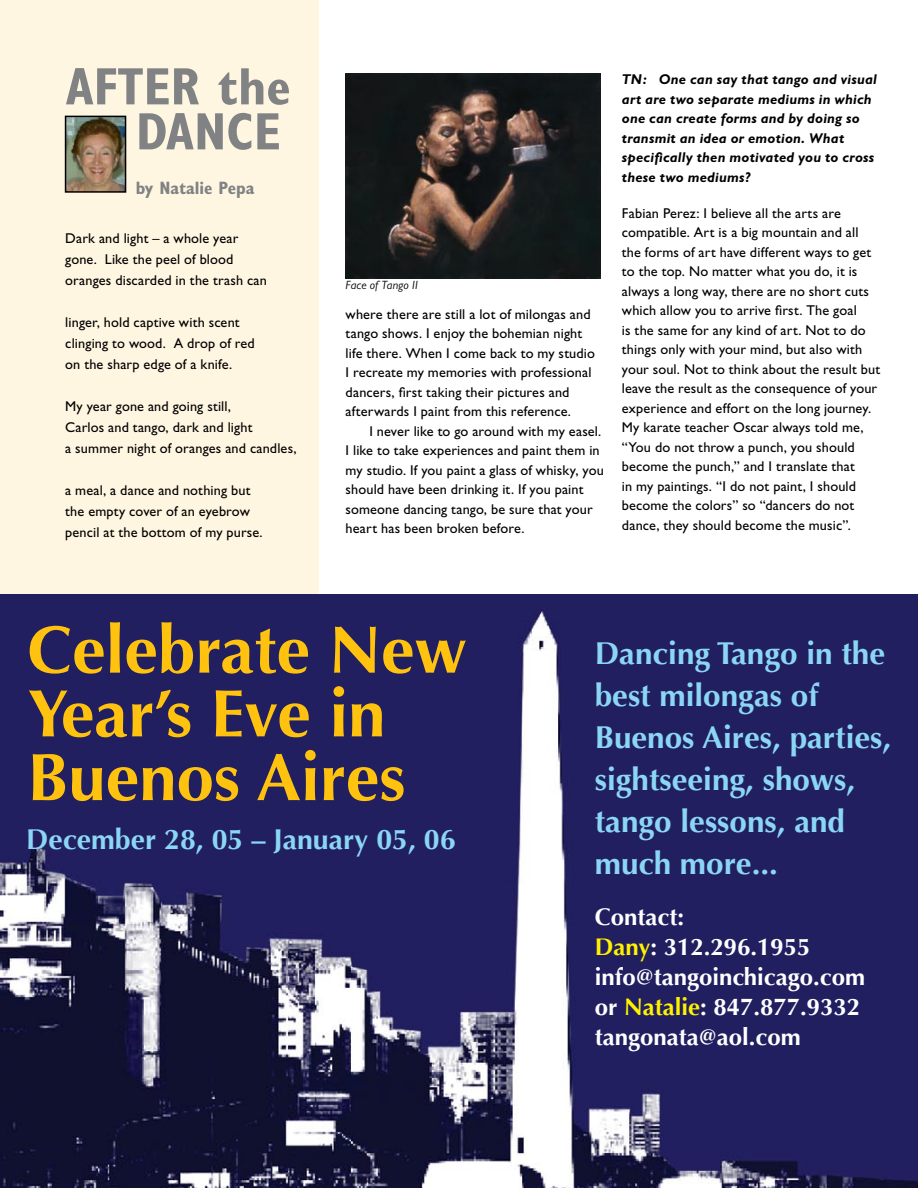
<style>
.page{position:relative;width:918px;height:1188px;background:#fff}
.page>*{position:absolute;margin:0;border:0;box-sizing:border-box;transform-origin:0 0}
.t1{font:700 67.2px/63.8px "Optima";color:#ffc20e}
.t2{font:700 condensed 52.8px/45px "Gill Sans";color:#808284;text-align:right}
.t3{font:700 31.5px/42px "Optima";color:#8ad6f4}
.t4{font:700 28.5px "Optima";color:#8ad6f4}
.t5{font:700 24px/30px "Optima";color:#fff}
.t6{font:700 condensed 18px "Gill Sans";color:#808284}
.t7{font:14.25px/19.5px "Gill Sans";letter-spacing:.01em;color:#000}
.t8{font:italic 700 14.25px/19.5px "Gill Sans";letter-spacing:.015em;color:#000}
.t9{font:italic 12px "Gill Sans";letter-spacing:.01em;color:#000}
.s1{font-family:"Palatino"}
.s2{color:#fff200}
</style>
<div class="page">
<div style="left:0;top:0;width:319px;height:602px;background:#fff6e2"></div>
<img style="left:0;top:594px;width:918px;height:594px">
<img style="left:68px;top:119px;width:55px;height:71px">
<div style="left:65px;top:116px;width:61px;height:77px;border:2px solid #000"></div>
<img style="left:346px;top:74px;width:254px;height:204px">
<svg style="left:65px;top:1115px;width:5px;height:7px"></svg>
<h2 class="t2" style="left:66px;top:64px;width:227px">AFTER the<br>DANCE</h2>
<p class="t6" style="left:136px;top:178px;width:120px">by Natalie Pepa</p>
<p class="t7" style="left:65px;top:228px;width:203px;line-height:21px">Dark and light – a whole year gone. Like the peel of blood oranges discarded in the trash can</p>
<p class="t7" style="left:65px;top:312px;width:191px;line-height:21px">linger, hold captive with scent clinging to wood. A drop of red on the sharp edge of a knife.</p>
<p class="t7" style="left:65px;top:396px;width:233px;line-height:21px">My year gone and going still,<br>Carlos and tango, dark and light<br>a summer night of oranges and candles,</p>
<p class="t7" style="left:65px;top:480px;width:199px;line-height:21px">a meal, a dance and nothing but the empty cover of an eyebrow pencil at the bottom of my purse.</p>
<p class="t9" style="left:346px;top:278px;width:74px">Face of Tango II</p>
<p class="t7" style="left:346px;top:304px;width:251px">where there are still a lot of milongas and tango shows. I enjoy the bohemian night life there. When I come back to my studio I recreate my memories with professional dancers, first taking their pictures and afterwards I paint from this reference.</p>
<p class="t7" style="left:346px;top:421px;width:260px;text-indent:24px">I never like to go around with my easel.<br>I like to take experiences and paint them in my studio. If you paint a glass of whisky, you should have been drinking it. If you paint someone dancing tango, be sure that your heart has been broken before.</p>
<p class="t8" style="left:622px;top:70px;width:256px">TN: One can say that tango and visual art are two separate mediums in which one can create forms and by doing so transmit an idea or emotion. What specifically then motivated you to cross these two mediums?</p>
<p class="t7" style="left:622px;top:204px;width:260px">Fabian Perez: I believe all the arts are compatible. Art is a big mountain and all the forms of art have different ways to get to the top. No matter what you do, it is always a long way, there are no short cuts which allow you to arrive first. The goal<br>is the same for any kind of art. Not to do things only with your mind, but also with your soul. Not to think about the result but leave the result as the consequence of your experience and effort on the long journey.<br>My karate teacher Oscar always told me, “You do not throw a punch, you should become the punch,” and I translate that<br>in my paintings. “I do not paint, I should become the colors” so “dancers do not dance, they should become the music”.</p>
<h1 class="t1" style="left:27px;top:619px;width:441px">Celebrate New<br>Year<span class="s1">’</span>s Eve in<br>Buenos Aires</h1>
<h3 class="t4" style="left:26px;top:823px;width:431px">December 28, 05 – January 05, 06</h3>
<h3 class="t3" style="left:595px;top:633px;width:298px">Dancing Tango in the best milongas of<br>Buenos Aires, parties, sightseeing, shows, tango lessons, and much more...</h3>
<h3 class="t5" style="left:595px;top:902px;width:272px">Contact:<br><span class="s2">Dany</span>: 312.296.1955 info@tangoinchicago.com or <span class="s2">Natalie</span>: 847.877.9332 tangonata@aol.com</h3>
</div>
